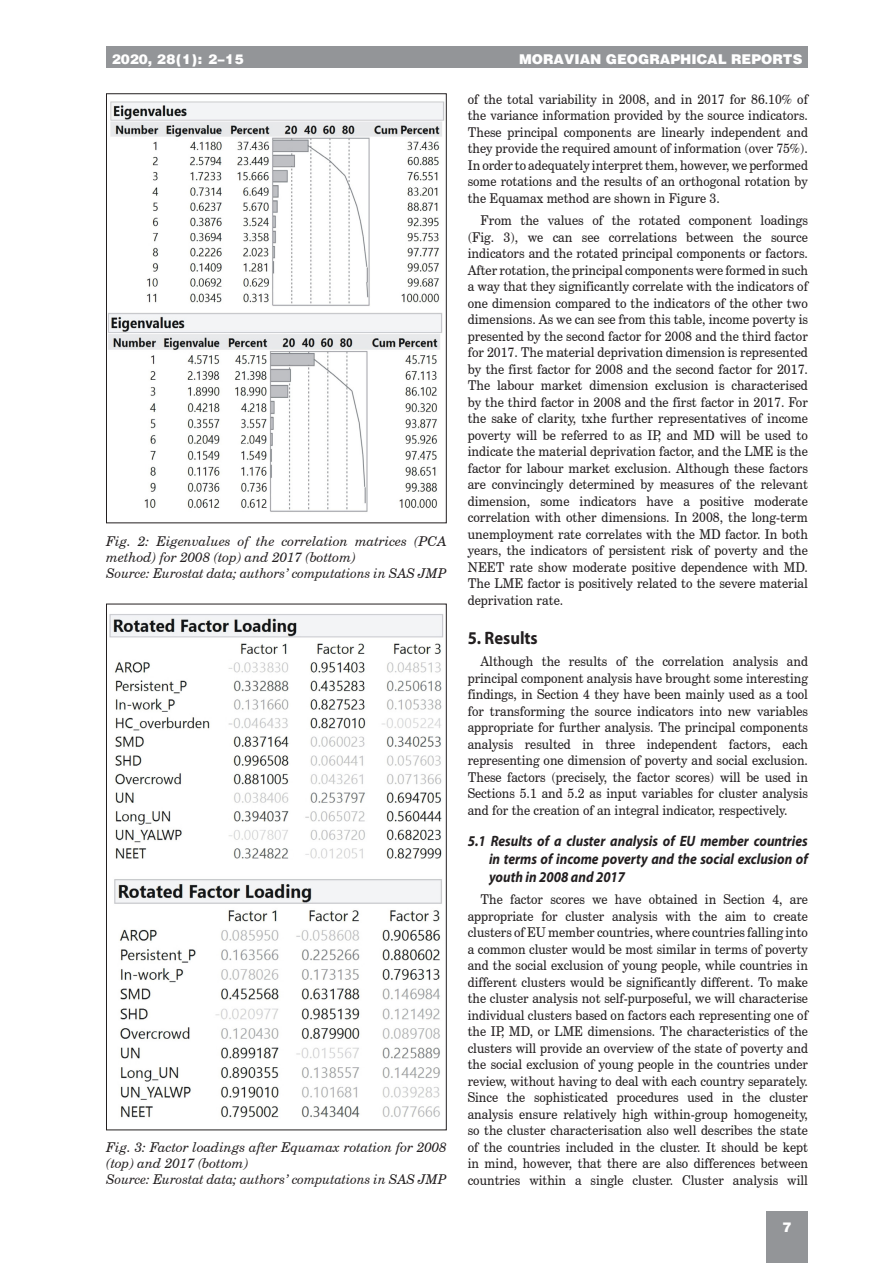
<style>
.page{position:relative;width:893px;height:1263px;background:#fff}
.page>*{position:absolute;margin:0;border:0;box-sizing:border-box;transform-origin:0 0}
.MGR-nadpiskapitoly1{font:700 18px "Myriad Pro";color:#231f20;scale:.92 1}
.MGR-nadpiskapitoly2{font:italic 700 15px/18px "Myriad Pro";color:#231f20;text-align:justify;scale:.9 1}
.MGR-NEW-basictext{font:13.5px/16.5px "Century Schoolbook CE";color:#231f20;text-align:justify;scale:.92 1}
.MGR-NEW-basictext-2{font:13.5px/16.5px "Century Schoolbook CE";color:#231f20;text-align:justify;scale:.93 1}
.MGR-popisobrazku{font:italic 13.5px/16.2px "Century Schoolbook CE";color:#231f20}
.MGR-popisobrazku-2{font:italic 13.5px "Century Schoolbook CE";color:#231f20;scale:.96 1}
.t1{font:900 13.5px "Switzerland";color:#fff}
</style>
<div class="page">
<div style="left:106px;top:47px;width:702px;height:21px;background:#939598"></div>
<div style="left:766px;top:1212px;width:42px;height:51px;background:#939598"></div>
<img style="left:108px;top:101px;width:336px;height:411px">
<img style="left:109px;top:614px;width:335px;height:504px">
<p class="t1" style="left:180px;top:51px;width:16px">1)</p>
<p class="t1" style="left:519px;top:51px;width:285px">MORAVIAN GEOGRAPHICAL REPORTS</p>
<p class="t1" style="left:112px;top:51px;width:134px">2020, 28(1): 2–15</p>
<p class="MGR-popisobrazku" style="left:106px;top:532px;width:342px">Fig. 2: Eigenvalues of the correlation matrices (PCA method) for 2008 (top) and 2017 (bottom)</p>
<p class="MGR-popisobrazku-2" style="left:106px;top:565px;width:356px">Source: Eurostat data; authors’ computations in SAS JMP</p>
<p class="MGR-popisobrazku" style="left:106px;top:1139px;width:342px">Fig. 3: Factor loadings after Equamax rotation for 2008 (top) and 2017 (bottom)</p>
<p class="MGR-popisobrazku-2" style="left:106px;top:1171px;width:356px">Source: Eurostat data; authors’ computations in SAS JMP</p>
<p class="MGR-NEW-basictext" style="left:468px;top:91px;width:371px">of the total variability in 2008, and in 2017 for 86.10% of the variance information provided by the source indicators.<br>These principal components are linearly independent and they provide the required amount of information (over 75%).<br>In order to adequately interpret them, however, we performed some rotations and the results of an orthogonal rotation by the Equamax method are shown in Figure 3.</p>
<p class="MGR-NEW-basictext-2" style="left:468px;top:212px;width:367px;text-indent:13px">From the values of the rotated component loadings (Fig. 3), we can see correlations between the source indicators and the rotated principal components or factors.<br>After rotation, the principal components were formed in such a way that they significantly correlate with the indicators of one dimension compared to the indicators of the other two dimensions. As we can see from this table, income poverty is presented by the second factor for 2008 and the third factor for 2017. The material deprivation dimension is represented by the first factor for 2008 and the second factor for 2017.<br>The labour market dimension exclusion is characterised by the third factor in 2008 and the first factor in 2017. For the sake of clarity, txhe further representatives of income poverty will be referred to as IP, and MD will be used to indicate the material deprivation factor, and the LME is the factor for labour market exclusion. Although these factors are convincingly determined by measures of the relevant dimension, some indicators have a positive moderate correlation with other dimensions. In 2008, the long-term unemployment rate correlates with the MD factor. In both years, the indicators of persistent risk of poverty and the NEET rate show moderate positive dependence with MD.<br>The LME factor is positively related to the severe material deprivation rate.</p>
<p class="MGR-nadpiskapitoly1" style="left:468px;top:626px;width:78px">5. Results</p>
<p class="MGR-NEW-basictext" style="left:468px;top:653px;width:371px;text-indent:13px">Although the results of the correlation analysis and principal component analysis have brought some interesting findings, in Section 4 they have been mainly used as a tool for transforming the source indicators into new variables appropriate for further analysis. The principal components analysis resulted in three independent factors, each representing one dimension of poverty and social exclusion.<br>These factors (precisely, the factor scores) will be used in Sections 5.1 and 5.2 as input variables for cluster analysis and for the creation of an integral indicator, respectively.</p>
<p class="MGR-nadpiskapitoly2" style="left:489px;top:831px;width:356px;text-indent:-21px">5.1 Results of a cluster analysis of EU member countries in terms of income poverty and the social exclusion of youth in 2008 and 2017</p>
<p class="MGR-NEW-basictext" style="left:468px;top:891px;width:371px;text-indent:13px">The factor scores we have obtained in Section 4, are appropriate for cluster analysis with the aim to create clusters of EU member countries, where countries falling into a common cluster would be most similar in terms of poverty and the social exclusion of young people, while countries in different clusters would be significantly different. To make the cluster analysis not self-purposeful, we will characterise individual clusters based on factors each representing one of the IP, MD, or LME dimensions. The characteristics of the clusters will provide an overview of the state of poverty and the social exclusion of young people in the countries under review, without having to deal with each country separately.<br>Since the sophisticated procedures used in the cluster analysis ensure relatively high within-group homogeneity, so the cluster characterisation also well describes the state of the countries included in the cluster. It should be kept in mind, however, that there are also differences between countries within a single cluster. Cluster analysis will</p>
<p class="t1" style="left:782px;top:1219px;width:11px">7</p>
</div>
